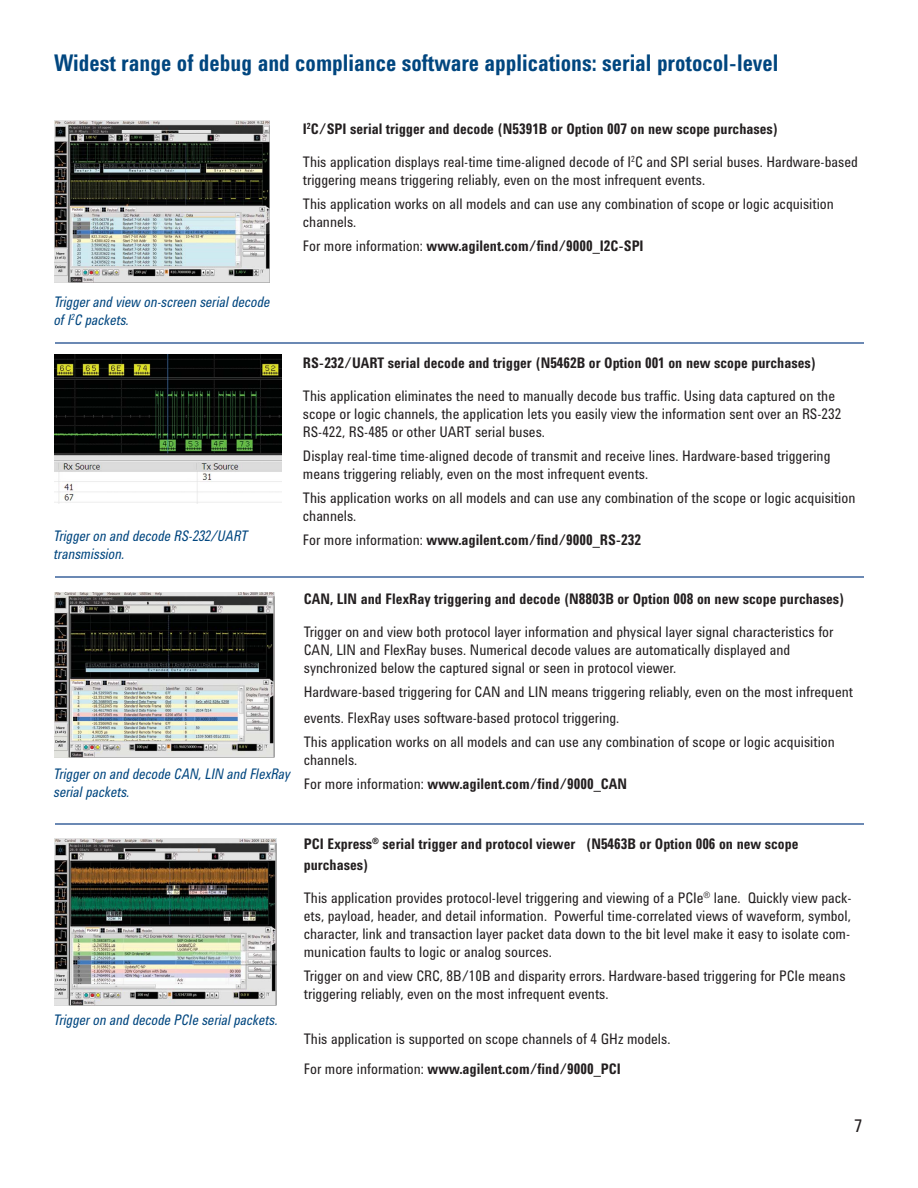
<style>
.page{position:relative;width:918px;height:1188px;background:#fff}
.page>*{position:absolute;margin:0;border:0;box-sizing:border-box;transform-origin:0 0}
.t1{font:700 23.7px "Agilent Condensed CFF";color:#00467f;scale:.92 1}
.t2{font:18px "Agilent Condensed CFF";color:#231f20}
.t3{font:15px/18px "Agilent Condensed CFF";color:#231f20;scale:.95 1}
.t4{font:700 15px/21px "Agilent Condensed CFF";color:#231f20;scale:.95 1}
.t5{font:italic 15px/18px "Agilent Condensed CFF";color:#00467f;scale:.9 1}
.s1{font-weight:400}
.s2{font-weight:700}
</style>
<div class="page">
<hr style="left:56px;top:342px;width:808px;height:2px;background:#6b89b4">
<hr style="left:55px;top:576px;width:808px;height:1px;background:#6b89b4">
<hr style="left:56px;top:823px;width:808px;height:1px;background:#6b89b4">
<img style="left:54px;top:121px;width:216px;height:162px">
<img style="left:54px;top:354px;width:227px;height:149px">
<img style="left:54px;top:592px;width:220px;height:165px">
<img style="left:54px;top:839px;width:222px;height:166px">
<h1 class="t1" style="left:54px;top:54px;width:789px">Widest range of debug and compliance software applications: serial protocol-level</h1>
<p class="t4" style="left:303px;top:120px;width:502px">I<sup>2</sup>C/SPI serial trigger and decode (N5391B or Option 007 on new scope purchases)</p>
<p class="t3" style="left:303px;top:154px;width:586px">This application displays real-time time-aligned decode of I<sup>2</sup>C and SPI serial buses. Hardware-based triggering means triggering reliably, even on the most infrequent events.</p>
<p class="t3" style="left:303px;top:196px;width:560px">This application works on all models and can use any combination of scope or logic acquisition channels.</p>
<p class="t4" style="left:303px;top:237px;width:360px"><span class="s1">For more information:</span> www.agilent.com/find/9000_I2C-SPI</p>
<p class="t5" style="left:54px;top:295px;width:242px">Trigger and view on-screen serial decode of I<sup>2</sup>C packets.</p>
<p class="t5" style="left:54px;top:528px;width:217px">Trigger on and decode RS-232/UART transmission.</p>
<p class="t4" style="left:303px;top:354px;width:542px">RS-232/UART serial decode and trigger (N5462B or Option 001 on new scope purchases)</p>
<p class="t3" style="left:303px;top:388px;width:568px">This application eliminates the need to manually decode bus traffic. Using data captured on the scope or logic channels, the application lets you easily view the information sent over an RS-232<br>RS-422, RS-485 or other UART serial buses.</p>
<p class="t3" style="left:303px;top:448px;width:557px">Display real-time time-aligned decode of transmit and receive lines. Hardware-based triggering means triggering reliably, even on the most infrequent events.</p>
<p class="t3" style="left:303px;top:490px;width:583px">This application works on all models and can use any combination of the scope or logic acquisition channels.</p>
<p class="t4" style="left:303px;top:531px;width:358px"><span class="s1">For more information:</span> www.agilent.com/find/9000_RS-232</p>
<p class="t5" style="left:54px;top:766px;width:264px">Trigger on and decode CAN, LIN and FlexRay serial packets.</p>
<p class="t4" style="left:304px;top:590px;width:571px">CAN, LIN and FlexRay triggering and decode (N8803B or Option 008 on new scope purchases)</p>
<p class="t3" style="left:304px;top:625px;width:559px">Trigger on and view both protocol layer information and physical layer signal characteristics for<br>CAN, LIN and FlexRay buses. Numerical decode values are automatically displayed and synchronized below the captured signal or seen in protocol viewer.</p>
<p class="t3" style="left:304px;top:681px;width:580px;line-height:25.5px">Hardware-based triggering for CAN and LIN means triggering reliably, even on the most infrequent events. FlexRay uses software-based protocol triggering.</p>
<p class="t3" style="left:304px;top:734px;width:560px">This application works on all models and can use any combination of scope or logic acquisition channels.</p>
<p class="t4" style="left:304px;top:775px;width:342px"><span class="s1">For more information:</span> www.agilent.com/find/9000_CAN</p>
<p class="t5" style="left:54px;top:1013px;width:250px">Trigger on and decode PCIe serial packets.</p>
<p class="t4" style="left:304px;top:835px;width:522px">PCI Express<sup>®</sup> serial trigger and protocol viewer (N5463B or Option 006 on new scope purchases)</p>
<p class="t3" style="left:304px;top:891px;width:578px;text-align:justify">This application provides protocol-level triggering and viewing of a PCIe<sup>®</sup> lane. Quickly view pack&shy;ets, payload, header, and detail information. Powerful time-correlated views of waveform, symbol, character, link and transaction layer packet data down to the bit level make it easy to isolate com&shy;munication faults to logic or analog sources.</p>
<p class="t3" style="left:304px;top:969px;width:572px">Trigger on and view CRC, 8B/10B and disparity errors. Hardware-based triggering for PCIe means triggering reliably, even on the most infrequent events.</p>
<p class="t3" style="left:304px;top:1026px;width:387px;line-height:29.5px">This application is supported on scope channels of 4 GHz models.<br>For more information: <span class="s2">www.agilent.com/find/9000_PCI</span></p>
<p class="t2" style="left:854px;top:1119px;width:10px">7</p>
</div>
